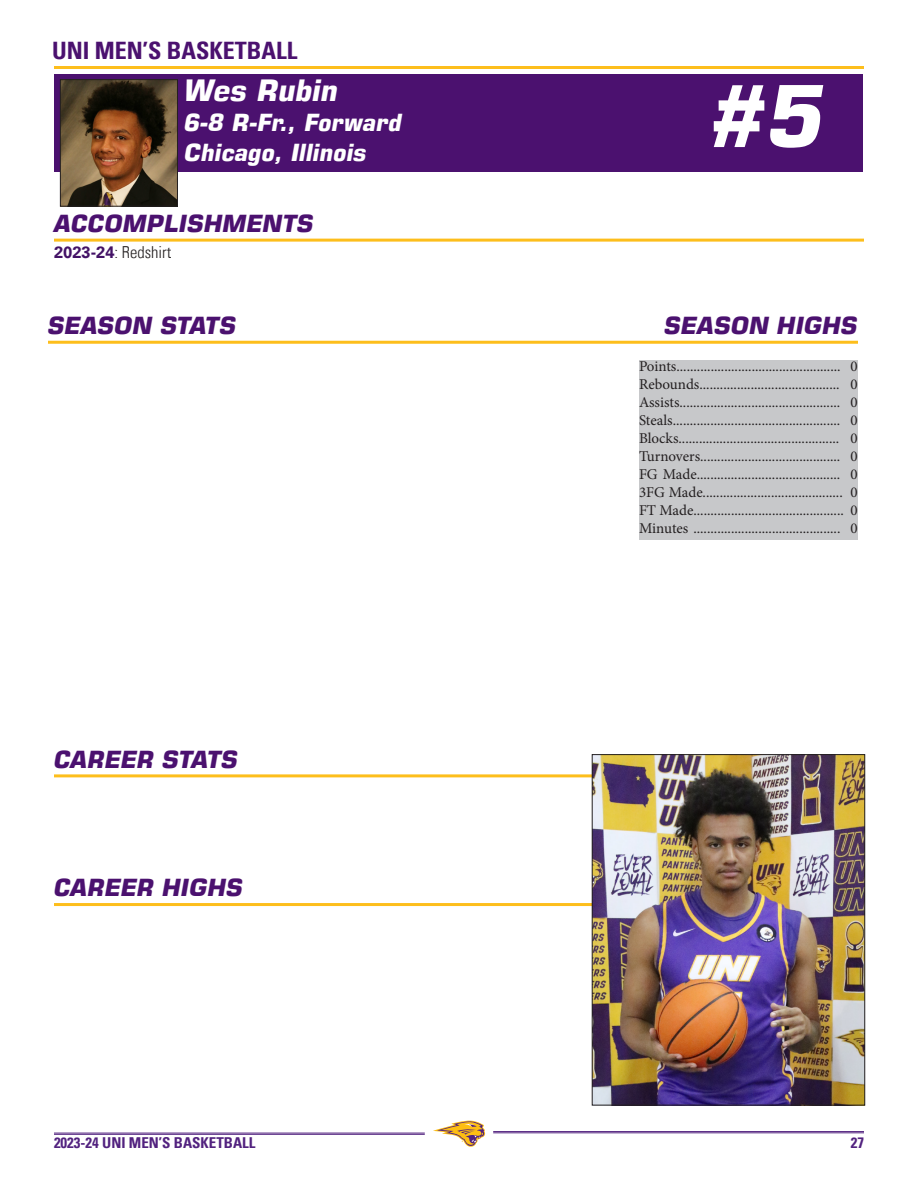
<style>
.page{position:relative;width:918px;height:1188px;background:#fff}
.page>*{position:absolute;margin:0;border:0;box-sizing:border-box;transform-origin:0 0}
.t1{font:italic 700 85.5px "Eurostile LT";color:#fff}
.t2{font:italic 700 30px "Eurostile LT";color:#fff}
.t3{font:italic 700 24px "Eurostile LT";color:#4b116f}
.t4{font:italic 700 24px "Eurostile LT";color:#fff}
.t5{font:700 condensed 24px "Univers";color:#4b116f}
.t6{font:300 condensed 16.5px "Univers";color:#231f20}
.t7{font:15px/18px "Minion Pro";letter-spacing:-.005em;color:#231f20}
.t8{font:700 condensed 15px "Univers";color:#52227f}
.s1{font-weight:700;font-stretch:normal;color:#431266}
</style>
<div class="page">
<svg style="left:433px;top:1121px;width:52px;height:26px"></svg>
<hr style="left:54px;top:1133px;width:371px;height:1px;background:#52227f">
<hr style="left:54px;top:1134px;width:371px;height:1px;background:#52227f">
<hr style="left:493px;top:1131px;width:371px;height:1px;background:#52227f">
<hr style="left:493px;top:1133px;width:371px;height:1px;background:#52227f">
<hr style="left:54px;top:66px;width:810px;height:3px;background:#fdbe1c">
<div style="left:55px;top:74px;width:808px;height:98px;background:#4b116f"></div>
<img style="left:62px;top:81px;width:114px;height:124px">
<div style="left:60px;top:79px;width:118px;height:128px;border:1px solid #231f20"></div>
<hr style="left:54px;top:239px;width:810px;height:3px;background:#fdbe1c">
<hr style="left:54px;top:774px;width:538px;height:3px;background:#fdbe1c">
<hr style="left:54px;top:903px;width:538px;height:3px;background:#fdbe1c">
<img style="left:594px;top:756px;width:269px;height:348px">
<div style="left:592px;top:754px;width:273px;height:352px;border:1px solid #231f20"></div>
<div style="left:639px;top:360px;width:219px;height:179px;background:#c7c8ca"></div>
<hr style="left:48px;top:341px;width:810px;height:3px;background:#fdbe1c">
<h3 class="t5" style="left:52px;top:36px;width:247px">UNI MEN’S BASKETBALL</h3>
<p class="t2" style="left:185px;top:72px;width:155px">Wes Rubin</p>
<p class="t4" style="left:185px;top:108px;width:219px">6-8 R-Fr., Forward</p>
<p class="t4" style="left:185px;top:138px;width:184px">Chicago, Illinois</p>
<p class="t3" style="left:54px;top:209px;width:261px">ACCOMPLISHMENTS</p>
<p class="t6" style="left:54px;top:243px;width:119px"><span class="s1">2023-24</span>: Redshirt</p>
<p class="t1" style="left:711px;top:64px;width:116px">#5</p>
<p class="t3" style="left:48px;top:311px;width:190px">SEASON STATS</p>
<p class="t3" style="left:665px;top:311px;width:195px">SEASON HIGHS</p>
<p class="t3" style="left:54px;top:744px;width:186px">CAREER STATS</p>
<p class="t3" style="left:54px;top:873px;width:191px">CAREER HIGHS</p>
<p class="t7" style="left:639px;top:357px;width:220px">Points................................................ 0</p>
<p class="t7" style="left:639px;top:375px;width:220px">Rebounds......................................... 0</p>
<p class="t7" style="left:639px;top:393px;width:220px">Assists............................................... 0</p>
<p class="t7" style="left:639px;top:411px;width:220px">Steals................................................. 0</p>
<p class="t7" style="left:639px;top:429px;width:220px">Blocks............................................... 0</p>
<p class="t7" style="left:639px;top:447px;width:220px">Turnovers......................................... 0</p>
<p class="t7" style="left:639px;top:465px;width:220px">FG Made.......................................... 0</p>
<p class="t7" style="left:639px;top:483px;width:220px">3FG Made......................................... 0</p>
<p class="t7" style="left:639px;top:501px;width:220px">FT Made............................................ 0<br>Minutes ........................................... 0</p>
<p class="t8" style="left:54px;top:1134px;width:203px">2023-24 UNI MEN’S BASKETBALL</p>
<p class="t8" style="left:851px;top:1134px;width:15px">27</p>
</div>
